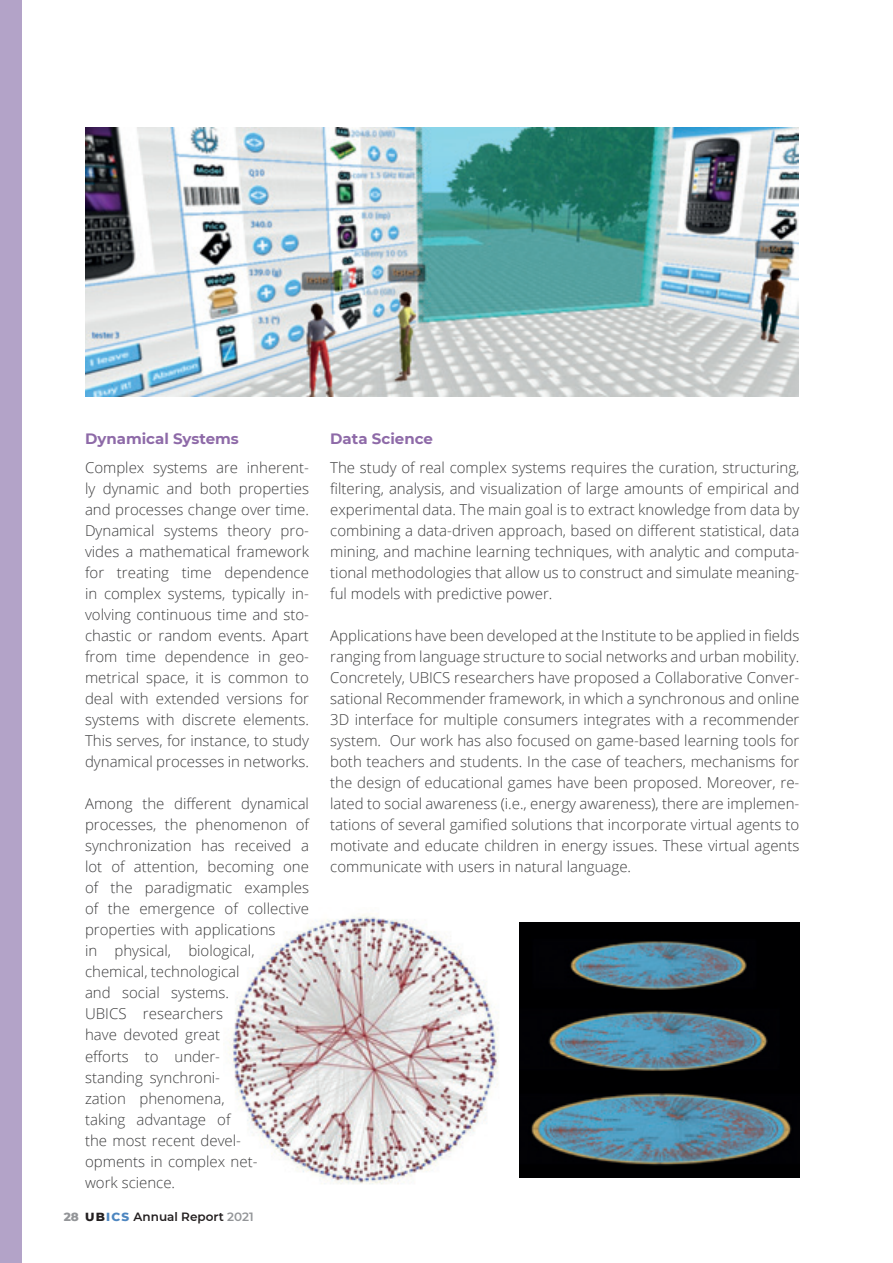
<style>
.page{position:relative;width:893px;height:1263px;background:#fff}
.page>*{position:absolute;margin:0;border:0;box-sizing:border-box;transform-origin:0 0}
.Cuerpo_Titulo_3{font:300 15px/21px "Open Sans";color:#3e3e3f;text-align:justify}
.Titulo_3{font:700 15px "Montserrat";color:#8e6aa8}
.t1{font:600 12px "Montserrat";color:#231f20}
.s1{font-weight:800;color:#939598}
.s2{font-weight:800}
.s3{font-weight:800;color:#4d86c0}
.s4{color:#939598}
</style>
<div class="page">
<div style="left:0;top:0;width:21px;height:1263px;background:#b3a3c8"></div>
<img style="left:85px;top:128px;width:713px;height:269px">
<img style="left:228px;top:913px;width:271px;height:271px">
<img style="left:519px;top:923px;width:280px;height:255px">
<p class="Titulo_3" style="left:85px;top:428px;width:155px">Dynamical Systems</p>
<p class="Cuerpo_Titulo_3" style="left:85px;top:457px;width:225px">Complex systems are inherent&shy;ly dynamic and both properties and processes change over time.<br>Dynamical systems theory pro&shy;vides a mathematical framework for treating time dependence in complex systems, typically in&shy;volving continuous time and sto&shy;chastic or random events. Apart from time dependence in geo&shy;metrical space, it is common to deal with extended versions for systems with discrete elements.<br>This serves, for instance, to study dynamical processes in networks.</p>
<p class="Cuerpo_Titulo_3" style="left:85px;top:793px;width:225px;text-align:left">Among the different dynamical processes, the phenomenon of synchronization has received a lot of attention, becoming one of the paradigmatic examples of the emergence of collective properties with applications<br>in physical, biological, chemical, technological<br>and social systems.<br>UBICS researchers<br>have devoted great<br>efforts to under-<br>standing synchroni-<br>zation phenomena,<br>taking advantage of<br>the most recent devel-<br>opments in complex net-<br>work science.</p>
<p class="t1" style="left:64px;top:1209px;width:191px"><span class="s1">28</span> <span class="s2">UB</span><span class="s3">ICS</span> Annual Report <span class="s4">2021</span></p>
<p class="Titulo_3" style="left:330px;top:428px;width:104px">Data Science</p>
<p class="Cuerpo_Titulo_3" style="left:330px;top:457px;width:471px">The study of real complex systems requires the curation, structuring, filtering, analysis, and visualization of large amounts of empirical and experimental data. The main goal is to extract knowledge from data by combining a data-driven approach, based on different statistical, data mining, and machine learning techniques, with analytic and computa&shy;tional methodologies that allow us to construct and simulate meaning&shy;ful models with predictive power.</p>
<p class="Cuerpo_Titulo_3" style="left:330px;top:625px;width:471px">Applications have been developed at the Institute to be applied in fields ranging from language structure to social networks and urban mobility.<br>Concretely, UBICS researchers have proposed a Collaborative Conver&shy;sational Recommender framework, in which a synchronous and online 3D interface for multiple consumers integrates with a recommender system. Our work has also focused on game-based learning tools for both teachers and students. In the case of teachers, mechanisms for the design of educational games have been proposed. Moreover, re&shy;lated to social awareness (i.e., energy awareness), there are implemen&shy;tations of several gamified solutions that incorporate virtual agents to motivate and educate children in energy issues. These virtual agents communicate with users in natural language.</p>
</div>
